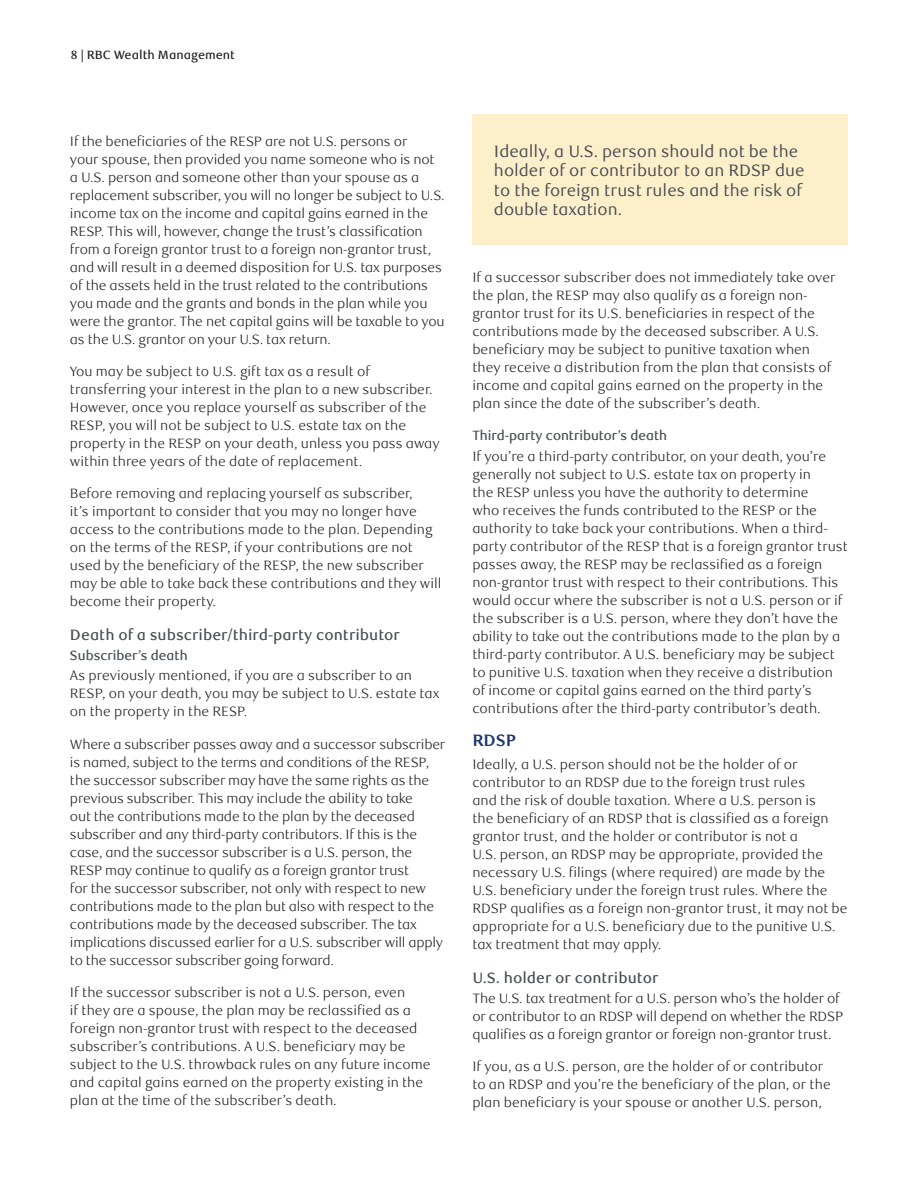
<style>
.page{position:relative;width:918px;height:1188px;background:#fff}
.page>*{position:absolute;margin:0;border:0;box-sizing:border-box;transform-origin:0 0}
.t1{font:16.5px/19.5px "RBC Text";color:#484e54}
.t2{font:700 16.5px "RBC Text";color:#1c366c}
.t3{font:500 15px "RBC Text";color:#484e54}
.t4{font:300 13.5px/18px "RBC Text";color:#231f20}
.t5{font:500 13.5px "RBC Display";color:#484e54}
.t6{font:500 12px "RBC Text";color:#231f20}
</style>
<div class="page">
<div style="left:472px;top:114px;width:376px;height:131px;background:#feefcb"></div>
<p class="t6" style="left:71px;top:47px;width:165px">8 | RBC Wealth Management</p>
<p class="t4" style="left:70px;top:132px;width:376px">If the beneficiaries of the RESP are not U.S. persons or<br>your spouse, then provided you name someone who is not a U.S. person and someone other than your spouse as a replacement subscriber, you will no longer be subject to U.S. income tax on the income and capital gains earned in the RESP. This will, however, change the trust’s classification from a foreign grantor trust to a foreign non-grantor trust, and will result in a deemed disposition for U.S. tax purposes of the assets held in the trust related to the contributions you made and the grants and bonds in the plan while you were the grantor. The net capital gains will be taxable to you as the U.S. grantor on your U.S. tax return.</p>
<p class="t4" style="left:70px;top:363px;width:371px">You may be subject to U.S. gift tax as a result of transferring your interest in the plan to a new subscriber.<br>However, once you replace yourself as subscriber of the RESP, you will not be subject to U.S. estate tax on the property in the RESP on your death, unless you pass away within three years of the date of replacement.</p>
<p class="t4" style="left:70px;top:485px;width:373px">Before removing and replacing yourself as subscriber,<br>it’s important to consider that you may no longer have access to the contributions made to the plan. Depending on the terms of the RESP, if your contributions are not used by the beneficiary of the RESP, the new subscriber may be able to take back these contributions and they will become their property.</p>
<p class="t3" style="left:70px;top:626px;width:331px">Death of a subscriber/third-party contributor</p>
<p class="t5" style="left:70px;top:648px;width:119px">Subscriber’s death</p>
<p class="t4" style="left:70px;top:667px;width:371px">As previously mentioned, if you are a subscriber to an<br>RESP, on your death, you may be subject to U.S. estate tax on the property in the RESP.</p>
<p class="t4" style="left:70px;top:735px;width:377px">Where a subscriber passes away and a successor subscriber is named, subject to the terms and conditions of the RESP, the successor subscriber may have the same rights as the previous subscriber. This may include the ability to take<br>out the contributions made to the plan by the deceased subscriber and any third-party contributors. If this is the case, and the successor subscriber is a U.S. person, the RESP may continue to qualify as a foreign grantor trust<br>for the successor subscriber, not only with respect to new contributions made to the plan but also with respect to the contributions made by the deceased subscriber. The tax implications discussed earlier for a U.S. subscriber will apply to the successor subscriber going forward.</p>
<p class="t4" style="left:70px;top:983px;width:362px">If the successor subscriber is not a U.S. person, even<br>if they are a spouse, the plan may be reclassified as a foreign non-grantor trust with respect to the deceased subscriber’s contributions. A U.S. beneficiary may be subject to the U.S. throwback rules on any future income and capital gains earned on the property existing in the plan at the time of the subscriber’s death.</p>
<p class="t1" style="left:494px;top:141px;width:312px">Ideally, a U.S. person should not be the holder of or contributor to an RDSP due to the foreign trust rules and the risk of double taxation.</p>
<p class="t4" style="left:472px;top:269px;width:365px">If a successor subscriber does not immediately take over the plan, the RESP may also qualify as a foreign non&shy;grantor trust for its U.S. beneficiaries in respect of the contributions made by the deceased subscriber. A U.S. beneficiary may be subject to punitive taxation when they receive a distribution from the plan that consists of income and capital gains earned on the property in the plan since the date of the subscriber’s death.</p>
<p class="t5" style="left:472px;top:428px;width:196px">Third-party contributor’s death</p>
<p class="t4" style="left:472px;top:447px;width:377px">If you’re a third-party contributor, on your death, you’re generally not subject to U.S. estate tax on property in<br>the RESP unless you have the authority to determine<br>who receives the funds contributed to the RESP or the authority to take back your contributions. When a third&shy;party contributor of the RESP that is a foreign grantor trust passes away, the RESP may be reclassified as a foreign non-grantor trust with respect to their contributions. This would occur where the subscriber is not a U.S. person or if the subscriber is a U.S. person, where they don’t have the ability to take out the contributions made to the plan by a third-party contributor. A U.S. beneficiary may be subject to punitive U.S. taxation when they receive a distribution of income or capital gains earned on the third party’s contributions after the third-party contributor’s death.</p>
<p class="t2" style="left:472px;top:731px;width:46px">RDSP</p>
<p class="t4" style="left:472px;top:755px;width:377px">Ideally, a U.S. person should not be the holder of or contributor to an RDSP due to the foreign trust rules<br>and the risk of double taxation. Where a U.S. person is<br>the beneficiary of an RDSP that is classified as a foreign grantor trust, and the holder or contributor is not a<br>U.S. person, an RDSP may be appropriate, provided the necessary U.S. filings (where required) are made by the U.S. beneficiary under the foreign trust rules. Where the RDSP qualifies as a foreign non-grantor trust, it may not be appropriate for a U.S. beneficiary due to the punitive U.S. tax treatment that may apply.</p>
<p class="t3" style="left:472px;top:969px;width:188px">U.S. holder or contributor</p>
<p class="t4" style="left:472px;top:989px;width:372px">The U.S. tax treatment for a U.S. person who’s the holder of or contributor to an RDSP will depend on whether the RDSP qualifies as a foreign grantor or foreign non-grantor trust.</p>
<p class="t4" style="left:472px;top:1058px;width:360px">If you, as a U.S. person, are the holder of or contributor to an RDSP and you’re the beneficiary of the plan, or the plan beneficiary is your spouse or another U.S. person,</p>
</div>
